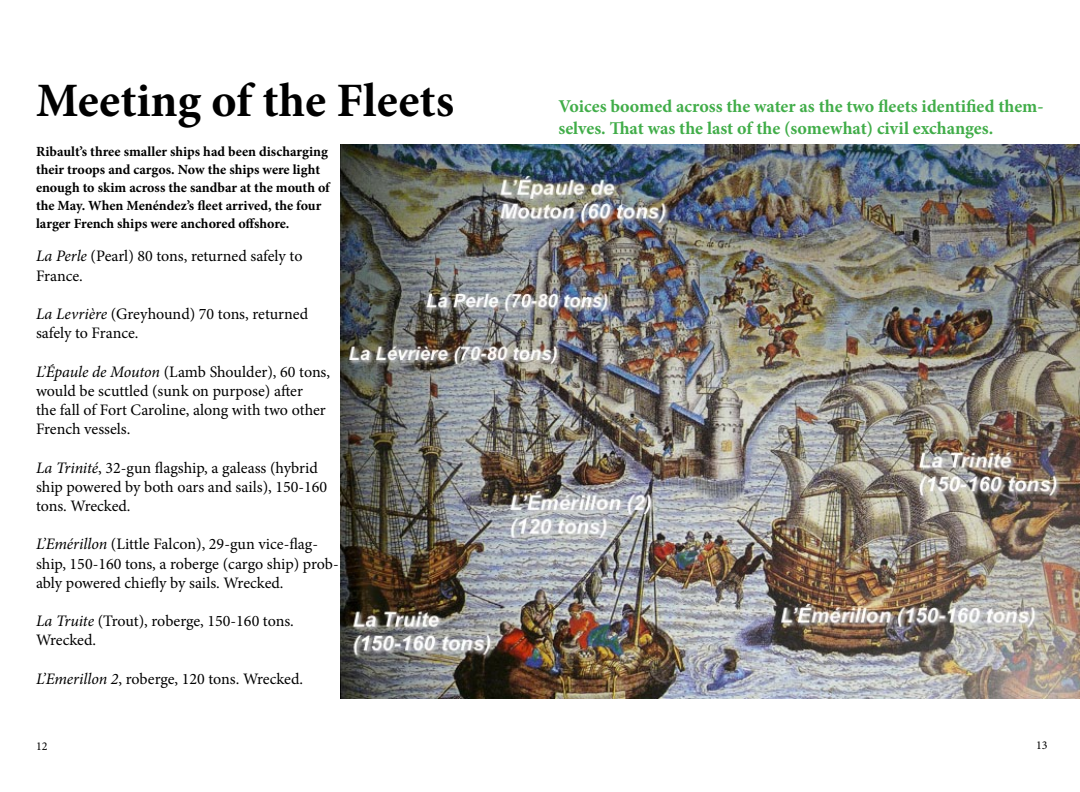
<style>
.page{position:relative;width:1080px;height:792px;background:#fff}
.page>*{position:absolute;margin:0;border:0;box-sizing:border-box;transform-origin:0 0}
.t1{font:700 48px "Minion Pro";color:#000}
.t2{font:700 18px "Minion Pro";color:#41ad49}
.t3{font:16px/19.2px "Minion Pro";letter-spacing:-.005em;color:#000}
.t4{font:700 14px/18px "Minion Pro";color:#000}
.t5{font:12px "Minion Pro";color:#000}
.s1{font-style:italic}
</style>
<div class="page">
<img style="left:340px;top:144px;width:740px;height:554px">
<h1 class="t1" style="left:36px;top:66px;width:420px">Meeting of the Fleets</h1>
<p class="t4" style="left:36px;top:142px;width:295px">Ribault’s three smaller ships had been discharging their troops and cargos. Now the ships were light enough to skim across the sandbar at the mouth of the May. When Menéndez’s fleet arrived, the four larger French ships were anchored offshore.</p>
<p class="t3" style="left:36px;top:247px;width:268px"><span class="s1">La Perle</span> (Pearl) 80 tons, returned safely to<br>France.</p>
<p class="t3" style="left:36px;top:304px;width:274px"><span class="s1">La Levrière</span> (Greyhound) 70 tons, returned safely to France.</p>
<p class="t3" style="left:36px;top:362px;width:296px"><span class="s1">L’Épaule de Mouton</span> (Lamb Shoulder), 60 tons, would be scuttled (sunk on purpose) after<br>the fall of Fort Caroline, along with two other French vessels.</p>
<p class="t3" style="left:36px;top:458px;width:293px"><span class="s1">La Trinité</span>, 32-gun flagship, a galeass (hybrid ship powered by both oars and sails), 150-160 tons. Wrecked.</p>
<p class="t3" style="left:36px;top:535px;width:304px"><span class="s1">L’Emérillon</span> (Little Falcon), 29-gun vice-flag&shy;ship, 150-160 tons, a roberge (cargo ship) prob&shy;ably powered chiefly by sails. Wrecked.</p>
<p class="t3" style="left:36px;top:612px;width:259px"><span class="s1">La Truite</span> (Trout), roberge, 150-160 tons.<br>Wrecked.</p>
<p class="t3" style="left:36px;top:669px;width:269px"><span class="s1">L’Emerillon 2</span>, roberge, 120 tons. Wrecked.</p>
<p class="t2" style="left:558px;top:94px;width:487px">Voices boomed across the water as the two fleets identified them-</p>
<p class="t2" style="left:558px;top:116px;width:436px">selves. That was the last of the (somewhat) civil exchanges.</p>
<p class="t5" style="left:36px;top:738px;width:13px">12</p>
<p class="t5" style="left:1036px;top:737px;width:13px">13</p>
</div>
